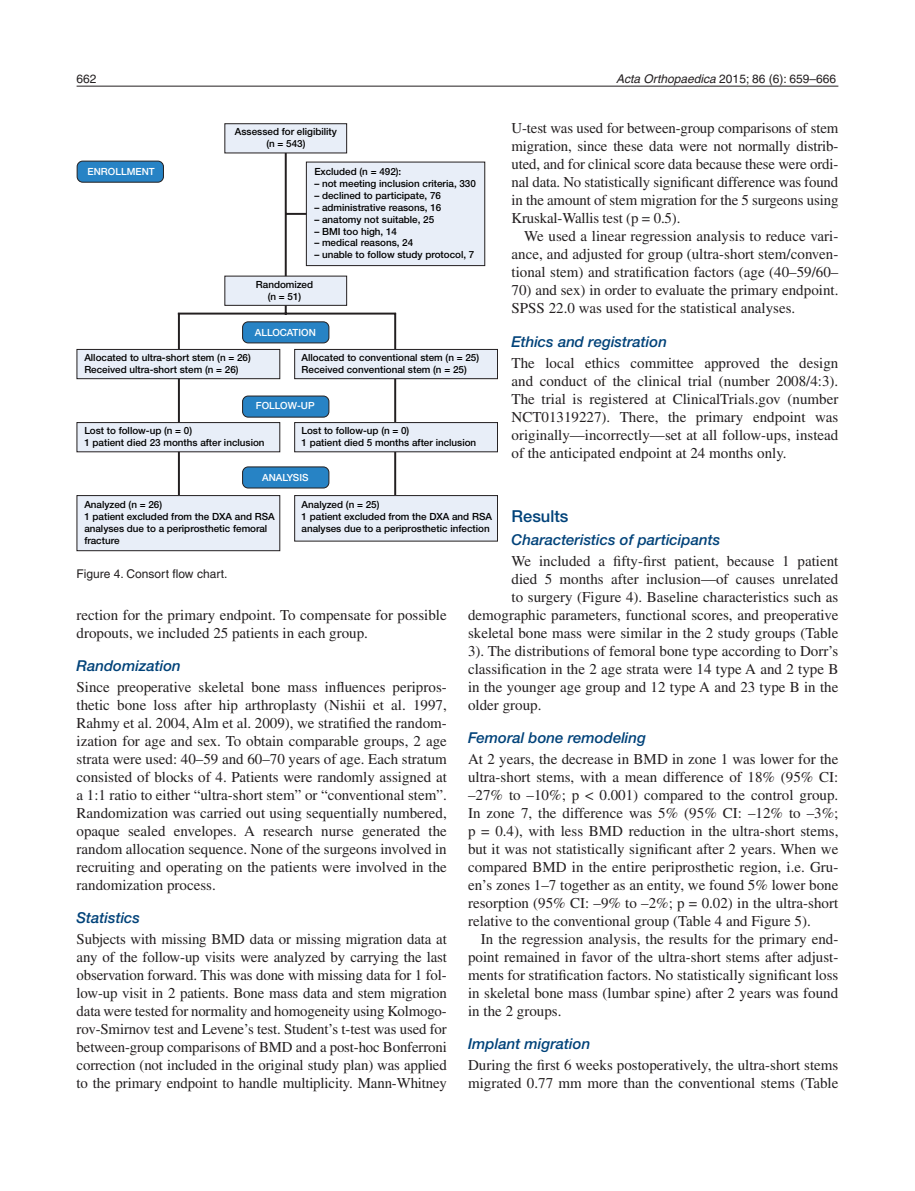
<style>
.page{position:relative;width:915px;height:1191px;background:#fff}
.page>*{position:absolute;margin:0;border:0;box-sizing:border-box;transform-origin:0 0}
.t1{font:500 16.5px "Helvetica Neue LTW1 G";color:#004279}
.t2{font:15px/18px "Times";color:#231f20;text-align:justify}
.t3{font:italic 500 15px "Helvetica Neue LTW1 G";color:#004279}
.t4{font:12px "Helvetica";color:#231f20}
.t5{font:500 9.9px/11.9px "Helvetica Neue LTW1 G";color:#000}
.t6{font:500 9.9px "Helvetica Neue LTW1 G";color:#fff}
.s1{font-style:italic}
</style>
<div class="page">
<hr style="left:77px;top:86px;width:761px;height:1px;background:#231f20">
<div style="left:242px;top:322px;width:87px;height:21px;background:#2783c5;border-radius:6px"></div>
<div style="left:242px;top:321px;width:87px;height:22px;border:1px solid #231f20;border-radius:6px"></div>
<div style="left:242px;top:396px;width:87px;height:21px;background:#2783c5;border-radius:6px"></div>
<div style="left:242px;top:396px;width:87px;height:21px;border:1px solid #231f20;border-radius:6px"></div>
<div style="left:242px;top:467px;width:87px;height:21px;background:#2783c5;border-radius:6px"></div>
<div style="left:242px;top:466px;width:87px;height:22px;border:1px solid #231f20;border-radius:6px"></div>
<hr style="left:285px;top:213px;width:35px;height:2px;background:#231f20">
<hr style="left:178px;top:312px;width:218px;height:2px;background:#231f20">
<hr style="left:285px;top:144px;width:1px;height:170px;background:#231f20">
<hr style="left:178px;top:313px;width:2px;height:189px;background:#231f20">
<hr style="left:394px;top:313px;width:2px;height:189px;background:#231f20">
<div style="left:224px;top:123px;width:123px;height:30px;background:#e8eef8;border:1px solid #231f20"></div>
<div style="left:306px;top:162px;width:179px;height:104px;background:#e8eef8;border:1px solid #231f20"></div>
<div style="left:224px;top:276px;width:123px;height:30px;background:#e8eef8;border:1px solid #231f20"></div>
<div style="left:294px;top:349px;width:203px;height:30px;background:#e8eef8"></div>
<div style="left:294px;top:349px;width:203px;height:30px;border:1px solid #231f20"></div>
<div style="left:294px;top:422px;width:203px;height:30px;background:#e8eef8"></div>
<div style="left:294px;top:422px;width:203px;height:30px;border:1px solid #231f20"></div>
<div style="left:294px;top:495px;width:203px;height:46px;background:#e8eef8"></div>
<div style="left:294px;top:495px;width:203px;height:46px;border:1px solid #231f20"></div>
<div style="left:77px;top:349px;width:203px;height:30px;background:#e8eef8;border:1px solid #231f20"></div>
<div style="left:77px;top:422px;width:203px;height:30px;background:#e8eef8;border:1px solid #231f20"></div>
<div style="left:77px;top:495px;width:203px;height:55px;background:#e8eef8"></div>
<div style="left:77px;top:495px;width:203px;height:56px;border:1px solid #231f20"></div>
<div style="left:77px;top:161px;width:86px;height:21px;background:#2783c5;border-radius:6px"></div>
<div style="left:77px;top:161px;width:87px;height:22px;border:1px solid #231f20;border-radius:6px"></div>
<p class="t4" style="left:77px;top:72px;width:22px">662</p>
<p class="t4" style="left:615px;top:72px;width:222px"><span class="s1">Acta Orthopaedica</span> 2015; 86 (6): 659–666</p>
<p class="t6" style="left:87px;top:166px;width:69px">ENROLLMENT</p>
<p class="t5" style="left:235px;top:126px;width:104px;text-align:center">Assessed for eligibility (n = 543)</p>
<p class="t5" style="left:314px;top:166px;width:88px">Excluded (n = 492):</p>
<p class="t5" style="left:314px;top:178px;width:163px">– not meeting inclusion criteria, 330</p>
<p class="t5" style="left:314px;top:189px;width:128px">– declined to participate, 76</p>
<p class="t5" style="left:314px;top:201px;width:128px">– administrative reasons, 16</p>
<p class="t5" style="left:314px;top:213px;width:121px">– anatomy not suitable, 25</p>
<p class="t5" style="left:314px;top:225px;width:84px">– BMI too high, 14</p>
<p class="t5" style="left:314px;top:237px;width:100px">– medical reasons, 24</p>
<p class="t5" style="left:314px;top:249px;width:161px">– unable to follow study protocol, 7</p>
<p class="t5" style="left:256px;top:278px;width:59px;text-align:center">Randomized (n = 51)</p>
<p class="t6" style="left:255px;top:326px;width:62px">ALLOCATION</p>
<p class="t5" style="left:84px;top:352px;width:168px">Allocated to ultra-short stem (n = 26)<br>Received ultra-short stem (n = 26)</p>
<p class="t5" style="left:301px;top:352px;width:179px">Allocated to conventional stem (n = 25)<br>Received conventional stem (n = 25)</p>
<p class="t6" style="left:256px;top:400px;width:60px">FOLLOW-UP</p>
<p class="t5" style="left:84px;top:425px;width:182px">Lost to follow-up (n = 0)<br>1 patient died 23 months after inclusion</p>
<p class="t5" style="left:301px;top:425px;width:176px">Lost to follow-up (n = 0)<br>1 patient died 5 months after inclusion</p>
<p class="t6" style="left:262px;top:471px;width:48px">ANALYSIS</p>
<p class="t5" style="left:84px;top:499px;width:192px">Analyzed (n = 26)<br>1 patient excluded from the DXA and RSA analyses due to a periprosthetic femoral fracture</p>
<p class="t4" style="left:77px;top:566px;width:152px">Figure 4. Consort flow chart.</p>
<p class="t5" style="left:301px;top:499px;width:192px">Analyzed (n = 25)<br>1 patient excluded from the DXA and RSA analyses due to a periprosthetic infection</p>
<p class="t2" style="left:511px;top:119px;width:328px">U-test was used for between-group comparisons of stem migration, since these data were not normally distrib&shy;uted, and for clinical score data because these were ordi&shy;nal data. No statistically significant difference was found in the amount of stem migration for the 5 surgeons using Kruskal-Wallis test (p = 0.5).</p>
<p class="t2" style="left:511px;top:227px;width:328px;text-indent:13px">We used a linear regression analysis to reduce vari&shy;ance, and adjusted for group (ultra-short stem/conven&shy;tional stem) and stratification factors (age (40–59/60–</p>
<p class="t2" style="left:511px;top:281px;width:328px">70) and sex) in order to evaluate the primary endpoint.<br>SPSS 22.0 was used for the statistical analyses.</p>
<p class="t3" style="left:511px;top:332px;width:157px">Ethics and registration</p>
<p class="t2" style="left:511px;top:353px;width:328px">The local ethics committee approved the design and conduct of the clinical trial (number 2008/4:3).<br>The trial is registered at ClinicalTrials.gov (number NCT01319227). There, the primary endpoint was originally—incorrectly—set at all follow-ups, instead of the anticipated endpoint at 24 months only.</p>
<p class="t1" style="left:511px;top:506px;width:58px">Results</p>
<p class="t3" style="left:511px;top:530px;width:210px">Characteristics of participants</p>
<p class="t2" style="left:511px;top:551px;width:328px">We included a fifty-first patient, because 1 patient died 5 months after inclusion—of causes unrelated to surgery (Figure 4). Baseline characteristics such as</p>
<p class="t2" style="left:77px;top:605px;width:371px">rection for the primary endpoint. To compensate for possible dropouts, we included 25 patients in each group.</p>
<p class="t3" style="left:77px;top:656px;width:106px">Randomization</p>
<p class="t2" style="left:77px;top:677px;width:371px">Since preoperative skeletal bone mass influences peripros&shy;thetic bone loss after hip arthroplasty (Nishii et al. 1997, Rahmy et al. 2004, Alm et al. 2009), we stratified the random&shy;ization for age and sex. To obtain comparable groups, 2 age strata were used: 40–59 and 60–70 years of age. Each stratum consisted of blocks of 4. Patients were randomly assigned at a 1:1 ratio to either “ultra-short stem” or “conventional stem”.<br>Randomization was carried out using sequentially numbered, opaque sealed envelopes. A research nurse generated the random allocation sequence. None of the surgeons involved in recruiting and operating on the patients were involved in the randomization process.</p>
<p class="t3" style="left:77px;top:908px;width:65px">Statistics</p>
<p class="t2" style="left:77px;top:929px;width:371px">Subjects with missing BMD data or missing migration data at any of the follow-up visits were analyzed by carrying the last observation forward. This was done with missing data for 1 fol&shy;low-up visit in 2 patients. Bone mass data and stem migration data were tested for normality and homogeneity using Kolmogo&shy;rov-Smirnov test and Levene’s test. Student’s t-test was used for between-group comparisons of BMD and a post-hoc Bonferroni correction (not included in the original study plan) was applied to the primary endpoint to handle multiplicity. Mann-Whitney</p>
<p class="t2" style="left:468px;top:605px;width:371px">demographic parameters, functional scores, and preoperative skeletal bone mass were similar in the 2 study groups (Table 3). The distributions of femoral bone type according to Dorr’s classification in the 2 age strata were 14 type A and 2 type B in the younger age group and 12 type A and 23 type B in the older group.</p>
<p class="t3" style="left:468px;top:728px;width:179px">Femoral bone remodeling</p>
<p class="t2" style="left:468px;top:749px;width:371px">At 2 years, the decrease in BMD in zone 1 was lower for the ultra-short stems, with a mean difference of 18% (95% CI: –27% to –10%; p &lt; 0.001) compared to the control group.<br>In zone 7, the difference was 5% (95% CI: –12% to –3%; p = 0.4), with less BMD reduction in the ultra-short stems, but it was not statistically significant after 2 years. When we compared BMD in the entire periprosthetic region, i.e. Gru&shy;en’s zones 1–7 together as an entity, we found 5% lower bone resorption (95% CI: –9% to –2%; p = 0.02) in the ultra-short relative to the conventional group (Table 4 and Figure 5).</p>
<p class="t2" style="left:468px;top:929px;width:371px;text-indent:13px">In the regression analysis, the results for the primary end&shy;point remained in favor of the ultra-short stems after adjust&shy;ments for stratification factors. No statistically significant loss in skeletal bone mass (lumbar spine) after 2 years was found in the 2 groups.</p>
<p class="t3" style="left:468px;top:1034px;width:124px">Implant migration</p>
<p class="t2" style="left:468px;top:1055px;width:371px">During the first 6 weeks postoperatively, the ultra-short stems migrated 0.77 mm more than the conventional stems (Table</p>
</div>
